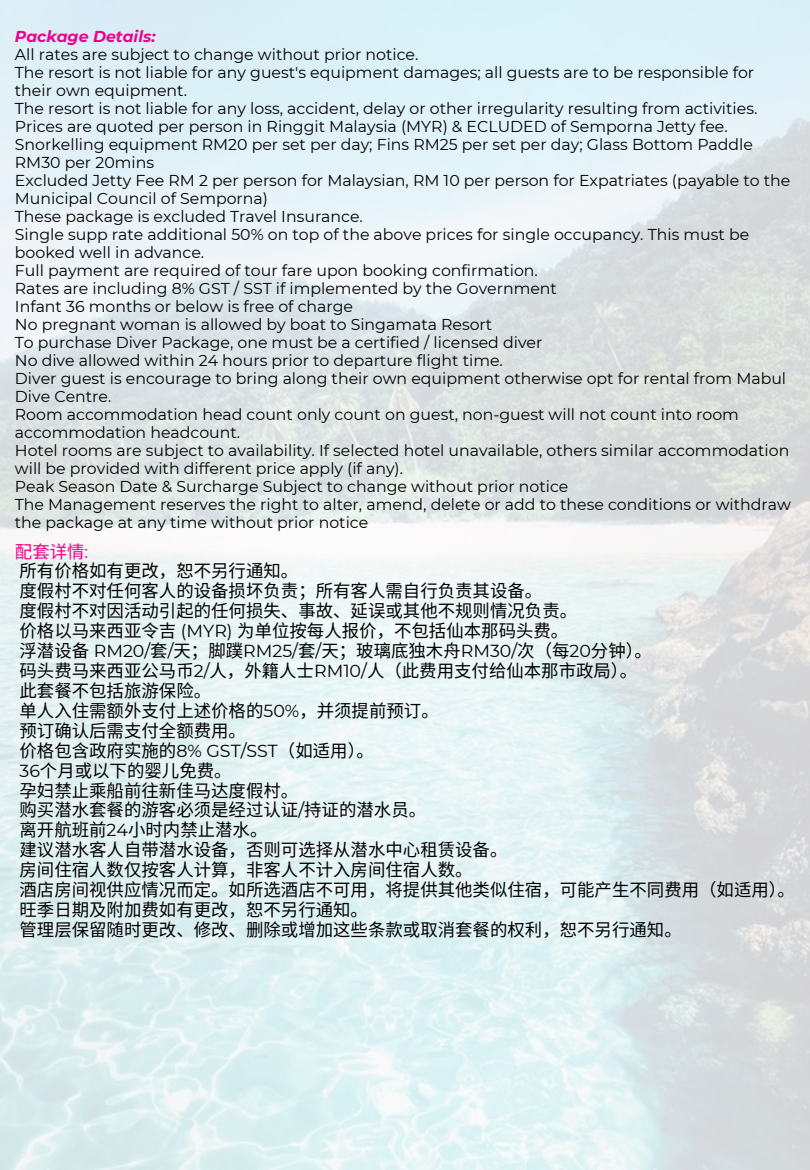
<style>
.page{position:relative;width:810px;height:1170px;background:#fff}
.page>*{position:absolute;margin:0;border:0;box-sizing:border-box;transform-origin:0 0}
.t1{font:17.4px/20px "Noto Sans CJ Ksc";color:#000}
.t2{font:15.75px/18px "Montserrat";color:#000}
.t3{font:italic 700 15.75px "Montserrat";color:#ee008e}
.s1{color:#ee008e}
.s2{font-family:"Montserrat";color:#ee008e}
.s3{font-family:"Montserrat"}
</style>
<div class="page">
<p class="t3" style="left:15px;top:26px;width:142px">Package Details:</p>
<p class="t2" style="left:15px;top:45px;width:405px">All rates are subject to change without prior notice.</p>
<p class="t2" style="left:15px;top:63px;width:741px">The resort is not liable for any guest's equipment damages; all guests are to be responsible for their own equipment.</p>
<p class="t2" style="left:15px;top:99px;width:744px">The resort is not liable for any loss, accident, delay or other irregularity resulting from activities.</p>
<p class="t2" style="left:15px;top:117px;width:740px">Prices are quoted per person in Ringgit Malaysia (MYR) &amp; ECLUDED of Semporna Jetty fee.<br>Snorkelling equipment RM20 per set per day; Fins RM25 per set per day; Glass Bottom Paddle<br>RM30 per 20mins</p>
<p class="t2" style="left:15px;top:171px;width:777px">Excluded Jetty Fee RM 2 per person for Malaysian, RM 10 per person for Expatriates (payable to the<br>Municipal Council of Semporna)</p>
<p class="t2" style="left:15px;top:207px;width:350px">These package is excluded Travel Insurance.</p>
<p class="t2" style="left:15px;top:225px;width:736px">Single supp rate additional 50% on top of the above prices for single occupancy. This must be booked well in advance.</p>
<p class="t2" style="left:15px;top:261px;width:525px">Full payment are required of tour fare upon booking confirmation.</p>
<p class="t2" style="left:15px;top:279px;width:544px">Rates are including 8% GST / SST if implemented by the Government</p>
<p class="t2" style="left:15px;top:297px;width:340px">Infant 36 months or below is free of charge</p>
<p class="t2" style="left:15px;top:315px;width:479px">No pregnant woman is allowed by boat to Singamata Resort</p>
<p class="t2" style="left:15px;top:333px;width:529px">To purchase Diver Package, one must be a certified / licensed diver</p>
<p class="t2" style="left:15px;top:351px;width:489px">No dive allowed within 24 hours prior to departure flight time.</p>
<p class="t2" style="left:15px;top:369px;width:773px">Diver guest is encourage to bring along their own equipment otherwise opt for rental from Mabul<br>Dive Centre.</p>
<p class="t2" style="left:15px;top:405px;width:726px">Room accommodation head count only count on guest, non-guest will not count into room accommodation headcount.</p>
<p class="t2" style="left:15px;top:441px;width:776px">Hotel rooms are subject to availability. If selected hotel unavailable, others similar accommodation will be provided with different price apply (if any).</p>
<p class="t2" style="left:15px;top:477px;width:555px">Peak Season Date &amp; Surcharge Subject to change without prior notice</p>
<p class="t2" style="left:15px;top:495px;width:778px">The Management reserves the right to alter, amend, delete or add to these conditions or withdraw the package at any time without prior notice</p>
<p class="t1" style="left:15px;top:540px;width:639px"><span class="s1">配套详情</span><span class="s2">:<br></span>所有价格如有更改，恕不另行通知。<br>度假村不对任何客人的设备损坏负责；所有客人需自行负责其设备。<br>度假村不对因活动引起的任何损失、事故、延误或其他不规则情况负责。<br>价格以马来西亚令吉 <span class="s3">(MYR)</span> 为单位按每人报价，不包括仙本那码头费。<br>浮潜设备 <span class="s3">RM20/</span>套<span class="s3">/</span>天；脚蹼<span class="s3">RM25/</span>套<span class="s3">/</span>天；玻璃底独木舟<span class="s3">RM30/</span>次（每<span class="s3">20</span>分钟）。码头费马来西亚公马币<span class="s3">2/</span>人，外籍人士<span class="s3">RM10/</span>人（此费用支付给仙本那市政局）。此套餐不包括旅游保险。<br>单人入住需额外支付上述价格的<span class="s3">50%</span>，并须提前预订。<br>预订确认后需支付全额费用。<br>价格包含政府实施的<span class="s3">8% GST/SST</span>（如适用）。<br><span class="s3">36</span>个月或以下的婴儿免费。<br>孕妇禁止乘船前往新佳马达度假村。</p>
<h1 class="t1" style="left:20px;top:799px;width:777px">购买潜水套餐的游客必须是经过认证<span class="s3">/</span>持证的潜水员。<br>离开航班前<span class="s3">24</span>小时内禁止潜水。<br>建议潜水客人自带潜水设备，否则可选择从潜水中心租赁设备。<br>房间住宿人数仅按客人计算，非客人不计入房间住宿人数。<br>酒店房间视供应情况而定。如所选酒店不可用，将提供其他类似住宿，可能产生不同费用（如适用）。旺季日期及附加费如有更改，恕不另行通知。<br>管理层保留随时更改、修改、删除或增加这些条款或取消套餐的权利，恕不另行通知。</h1>
</div>
